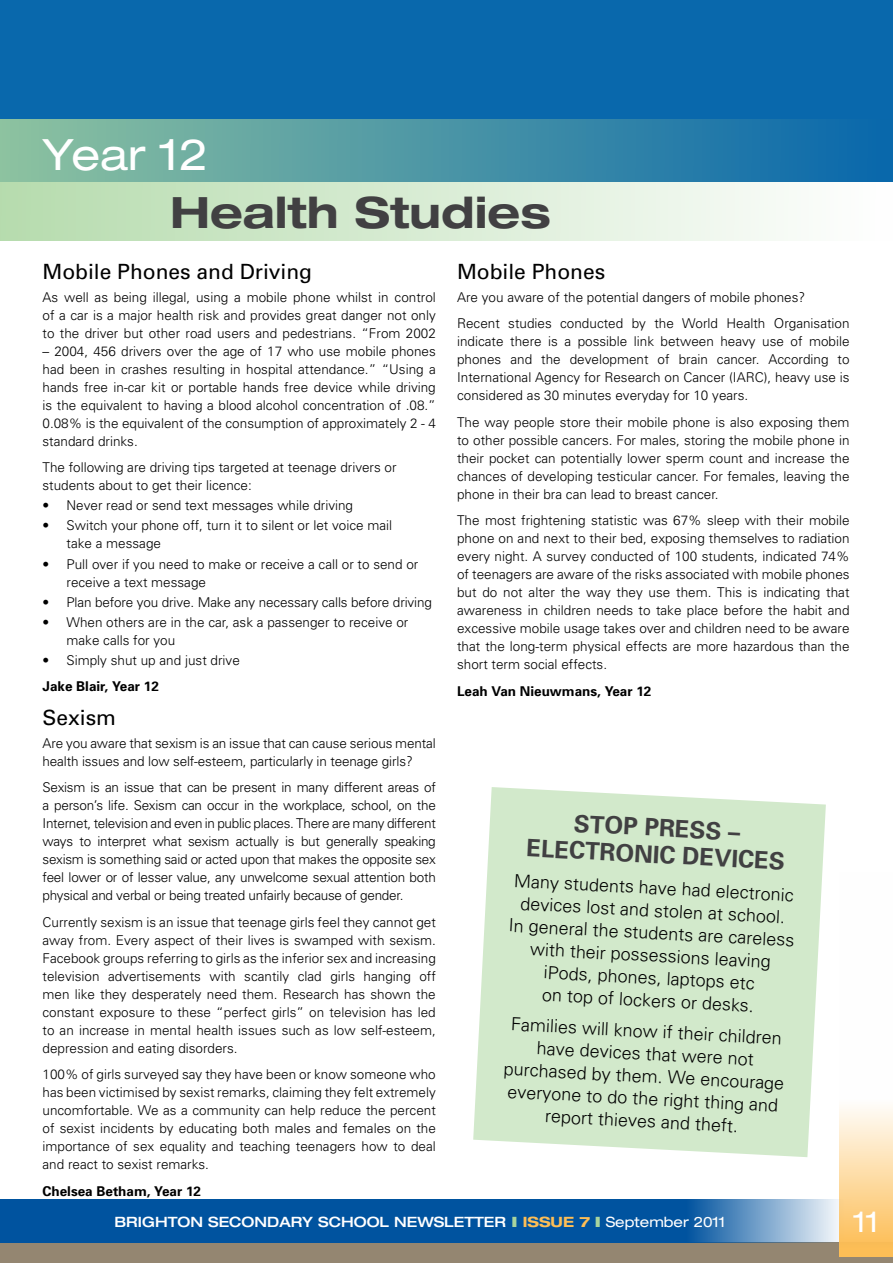
<style>
.page{position:relative;width:893px;height:1263px;background:#fff}
.page>*{position:absolute;margin:0;border:0;box-sizing:border-box;transform-origin:0 0}
.t1{font:700 expanded 43.2px "Helvetica Neue";color:#414042}
.t2{font:expanded 43.2px "Helvetica Neue";color:#fff}
.t3{font:expanded 28.5px "Helvetica Neue";color:#fff}
.t4{font:700 24px/27px "Univers";color:#414042;text-align:center}
.t5{font:21px "Univers";color:#000}
.t6{font:300 18px/22.5px "Univers";color:#000;text-align:center}
.t7{font:500 expanded 14.25px "Helvetica Neue";color:#fff}
.t8{font:300 13.5px/18px "Univers";color:#000;text-align:justify}
.t9{font:700 13.5px "Univers";color:#000}
.s1{font-weight:900;color:#a8d59e}
.s2{font-weight:700;color:#fdbe56}
.s3{font-weight:400}
</style>
<div class="page">
<div style="left:0;top:1243px;width:893px;height:20px;background:#948671"></div>
<svg style="left:0;top:1199px;width:839px;height:44px;background:#1661a6"></svg>
<svg style="left:839px;top:1107px;width:54px;height:149px;background:#fddaa0"></svg>
<div style="left:0;top:0;width:893px;height:182px;background:#0968ac"></div>
<svg style="left:0;top:119px;width:814px;height:121px;background:#91c0ba"></svg>
<svg style="left:473px;top:787px;width:353px;height:370px;background:#d6ebcf"></svg>
<h1 class="t2" style="left:43px;top:128px;width:167px">Year 12</h1>
<h1 class="t1" style="left:170px;top:185px;width:382px">Health Studies</h1>
<h3 class="t5" style="left:43px;top:260px;width:271px">Mobile Phones and Driving</h3>
<p class="t8" style="left:43px;top:288px;width:395px">As well as being illegal, using a mobile phone whilst in control of a car is a major health risk and provides great danger not only to the driver but other road users and pedestrians. “From 2002</p>
<p class="t8" style="left:43px;top:342px;width:395px">– 2004, 456 drivers over the age of 17 who use mobile phones had been in crashes resulting in hospital attendance.” “Using a hands free in-car kit or portable hands free device while driving is the equivalent to having a blood alcohol concentration of .08.” 0.08% is the equivalent of the consumption of approximately 2 - 4 standard drinks.</p>
<p class="t8" style="left:43px;top:458px;width:356px">The following are driving tips targeted at teenage drivers or students about to get their licence:</p>
<p class="t8" style="left:43px;top:496px;width:312px">• Never read or send text messages while driving</p>
<p class="t8" style="left:67px;top:517px;width:327px;text-indent:-24px">• Switch your phone off, turn it to silent or let voice mail take a message</p>
<p class="t8" style="left:67px;top:555px;width:353px;text-indent:-24px">• Pull over if you need to make or receive a call or to send or receive a text message</p>
<p class="t8" style="left:43px;top:593px;width:391px">• Plan before you drive. Make any necessary calls before driving</p>
<p class="t8" style="left:67px;top:613px;width:343px;text-indent:-24px">• When others are in the car, ask a passenger to receive or make calls for you</p>
<p class="t8" style="left:43px;top:651px;width:199px">• Simply shut up and just drive</p>
<p class="t9" style="left:43px;top:678px;width:118px">Jake Blair, Year 12</p>
<h3 class="t5" style="left:43px;top:706px;width:75px">Sexism</h3>
<p class="t8" style="left:43px;top:734px;width:395px">Are you aware that sexism is an issue that can cause serious mental health issues and low self-esteem, particularly in teenage girls?</p>
<p class="t8" style="left:43px;top:778px;width:395px">Sexism is an issue that can be present in many different areas of a person’s life. Sexism can occur in the workplace, school, on the Internet, television and even in public places. There are many different ways to interpret what sexism actually is but generally speaking sexism is something said or acted upon that makes the opposite sex feel lower or of lesser value, any unwelcome sexual attention both physical and verbal or being treated unfairly because of gender.</p>
<p class="t8" style="left:43px;top:913px;width:395px">Currently sexism is an issue that teenage girls feel they cannot get away from. Every aspect of their lives is swamped with sexism.<br>Facebook groups referring to girls as the inferior sex and increasing television advertisements with scantily clad girls hanging off men like they desperately need them. Research has shown the constant exposure to these “perfect girls” on television has led to an increase in mental health issues such as low self-esteem, depression and eating disorders.</p>
<p class="t8" style="left:43px;top:1065px;width:395px">100% of girls surveyed say they have been or know someone who has been victimised by sexist remarks, claiming they felt extremely uncomfortable. We as a community can help reduce the percent of sexist incidents by educating both males and females on the importance of sex equality and teaching teenagers how to deal and react to sexist remarks.</p>
<p class="t9" style="left:43px;top:1183px;width:160px">Chelsea Betham, Year 12</p>
<h3 class="t5" style="left:457px;top:260px;width:150px">Mobile Phones</h3>
<p class="t8" style="left:457px;top:284px;width:394px;line-height:26.5px">Are you aware of the potential dangers of mobile phones?<br>Recent studies conducted by the World Health Organisation</p>
<p class="t8" style="left:457px;top:332px;width:394px">indicate there is a possible link between heavy use of mobile phones and the development of brain cancer. According to International Agency for Research on Cancer (IARC), heavy use is considered as 30 minutes everyday for 10 years.</p>
<p class="t8" style="left:457px;top:413px;width:394px">The way people store their mobile phone is also exposing them to other possible cancers. For males, storing the mobile phone in their pocket can potentially lower sperm count and increase the chances of developing testicular cancer. For females, leaving the phone in their bra can lead to breast cancer.</p>
<p class="t8" style="left:457px;top:511px;width:394px">The most frightening statistic was 67% sleep with their mobile phone on and next to their bed, exposing themselves to radiation every night. A survey conducted of 100 students, indicated 74% of teenagers are aware of the risks associated with mobile phones but do not alter the way they use them. This is indicating that awareness in children needs to take place before the habit and excessive mobile usage takes over and children need to be aware that the long-term physical effects are more hazardous than the short term social effects.</p>
<p class="t9" style="left:457px;top:683px;width:196px">Leah Van Nieuwmans, Year 12</p>
<h3 class="t4" style="left:529px;top:807px;width:260px;rotate:3deg">STOP PRESS –<br>ELECTRONIC DEVICES</h3>
<h3 class="t6" style="left:512px;top:869px;width:288px;rotate:3deg">Many students have had electronic devices lost and stolen at school.<br>In general the students are careless with their possessions leaving iPods, phones, laptops etc<br>on top of lockers or desks.</h3>
<h3 class="t6" style="left:507px;top:1012px;width:282px;rotate:3deg">Families will know if their children have devices that were not purchased by them. We encourage everyone to do the right thing and report thieves and theft.</h3>
<p class="t7" style="left:114px;top:1213px;width:612px">BRIGHTON SECONDARY SCHOOL NEWSLETTER <span class="s1">I</span> <span class="s2">ISSUE 7</span> <span class="s1">I</span> <span class="s3">September 2011</span></p>
<h2 class="t3" style="left:854px;top:1204px;width:27px">11</h2>
</div>
